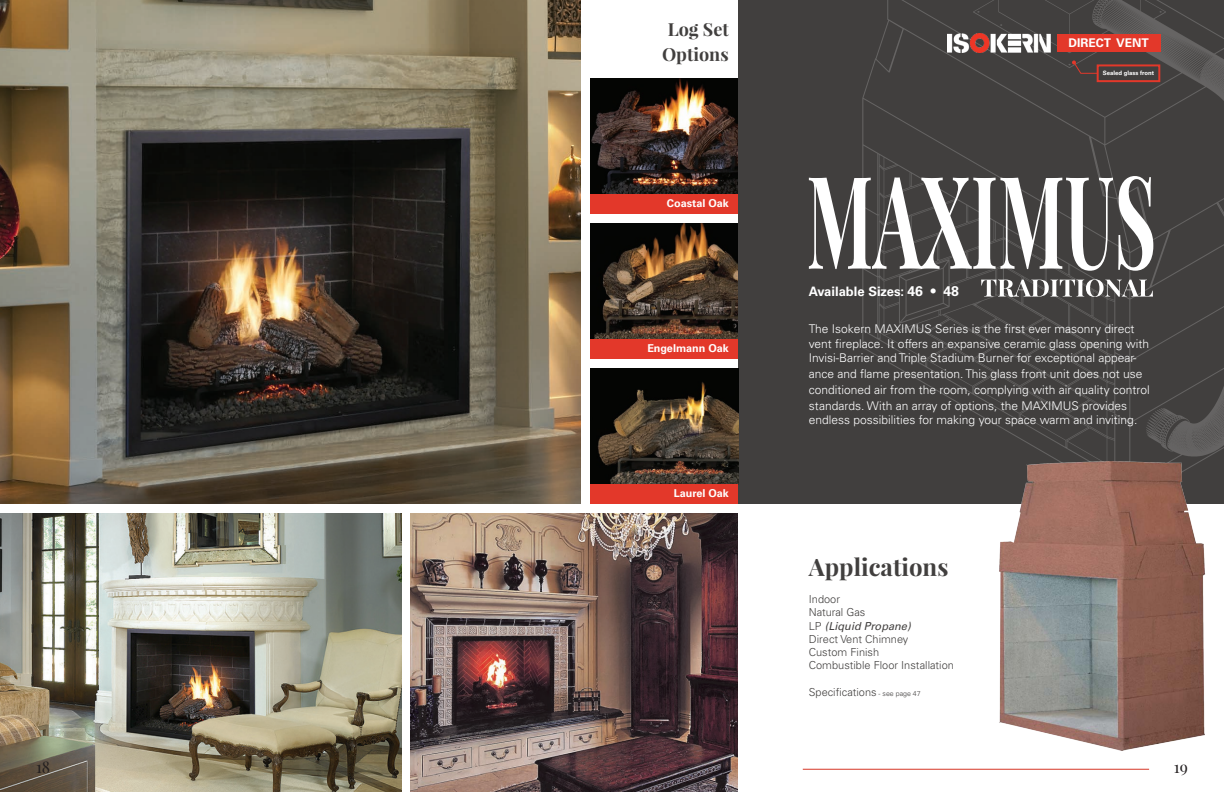
<style>
.page{position:relative;width:1224px;height:792px;background:#fff}
.page>*{position:absolute;margin:0;border:0;box-sizing:border-box;transform-origin:0 0}
.t1{font:700 24px "Playfair Display";color:#413f3e}
.Text_Paragaphs{font:700 18px/25.6px "Playfair Display";color:#413f3e;text-align:center}
.t2{font:16px "Playfair Display";color:#231f20}
.t3{font:700 13px "Univers LT Std";color:#fff}
.t4{font:300 12px/14.4px "Univers LT Std";color:#fff}
.t5{font:700 12px "Univers LT Std";color:#fff}
.t6{font:300 11px "Univers LT Std";color:#413f3e}
.t7{font:italic 11px "Univers LT Std";color:#413f3e}
.Text_Paragaphs-2{font:700 10.8px "Univers LT Std";color:#fff}
.t8{font:700 6px "Univers LT Std";color:#fff}
.s1{font-size:14px}
.s2{font-weight:300;font-style:normal}
.s3{font-size:7px}
</style>
<div class="page">
<img style="left:0;top:0;width:581px;height:504px">
<img style="left:0;top:513px;width:402px;height:279px">
<div style="left:738px;top:0;width:486px;height:504px;background:#413f3e"></div>
<img style="left:808px;top:0;width:416px;height:459px">
<img style="left:411px;top:513px;width:327px;height:279px">
<img style="left:948px;top:34px;width:103px;height:18px">
<div style="left:1057px;top:34px;width:103px;height:17px;background:#e3382a"></div>
<svg style="left:981px;top:279px;width:172px;height:18px"></svg>
<svg style="left:809px;top:176px;width:344px;height:95px"></svg>
<img style="left:999px;top:459px;width:206px;height:292px">
<svg style="left:1072px;top:60px;width:26px;height:14px"></svg>
<div style="left:1097px;top:64px;width:63px;height:18px;border:2px solid #e3382a"></div>
<img style="left:591px;top:78px;width:147px;height:116px">
<div style="left:591px;top:194px;width:147px;height:20px;background:#e3382a"></div>
<img style="left:591px;top:368px;width:147px;height:116px">
<div style="left:591px;top:484px;width:147px;height:20px;background:#e3382a"></div>
<img style="left:591px;top:223px;width:147px;height:116px">
<div style="left:591px;top:339px;width:147px;height:20px;background:#e3382a"></div>
<hr style="left:803px;top:769px;width:346px;height:1px;background:#d73727">
<p class="Text_Paragaphs" style="left:662px;top:16px;width:68px">Log Set<br>Options</p>
<p class="Text_Paragaphs-2" style="left:667px;top:197px;width:63px">Coastal Oak</p>
<p class="Text_Paragaphs-2" style="left:647px;top:342px;width:83px">Engelmann Oak</p>
<p class="Text_Paragaphs-2" style="left:674px;top:487px;width:56px">Laurel Oak</p>
<p class="t3" style="left:809px;top:284px;width:152px">Available Sizes: <span class="s1">46 • 48</span></p>
<p class="t5" style="left:1068px;top:36px;width:82px">DIRECT VENT</p>
<p class="t8" style="left:1103px;top:69px;width:53px">Sealed glass front</p>
<p class="t4" style="left:809px;top:322px;width:342px">The Isokern MAXIMUS Series is the first ever masonry direct vent fireplace. It offers an expansive ceramic glass opening with<br>Invisi-Barrier and Triple Stadium Burner for exceptional appear-</p>
<p class="t4" style="left:809px;top:366px;width:342px;line-height:16px">ance and flame presentation. This glass front unit does not use conditioned air from the room, complying with air quality control standards. With an array of options, the MAXIMUS provides</p>
<p class="t4" style="left:809px;top:413px;width:330px">endless possibilities for making your space warm and inviting.</p>
<p class="t1" style="left:809px;top:551px;width:141px">Applications</p>
<p class="t6" style="left:809px;top:593px;width:33px">Indoor</p>
<p class="t6" style="left:809px;top:606px;width:58px">Natural Gas</p>
<p class="t7" style="left:809px;top:619px;width:103px"><span class="s2">LP</span> (Liquid Propane)</p>
<p class="t6" style="left:809px;top:632px;width:101px">Direct Vent Chimney</p>
<p class="t6" style="left:809px;top:645px;width:72px">Custom Finish</p>
<p class="t6" style="left:809px;top:659px;width:147px">Combustible Floor Installation</p>
<p class="t6" style="left:809px;top:685px;width:113px">Specifications <span class="s3">- see page 47</span></p>
<p class="t2" style="left:36px;top:757px;width:16px">18</p>
<p class="t2" style="left:1174px;top:757px;width:16px">19</p>
</div>
